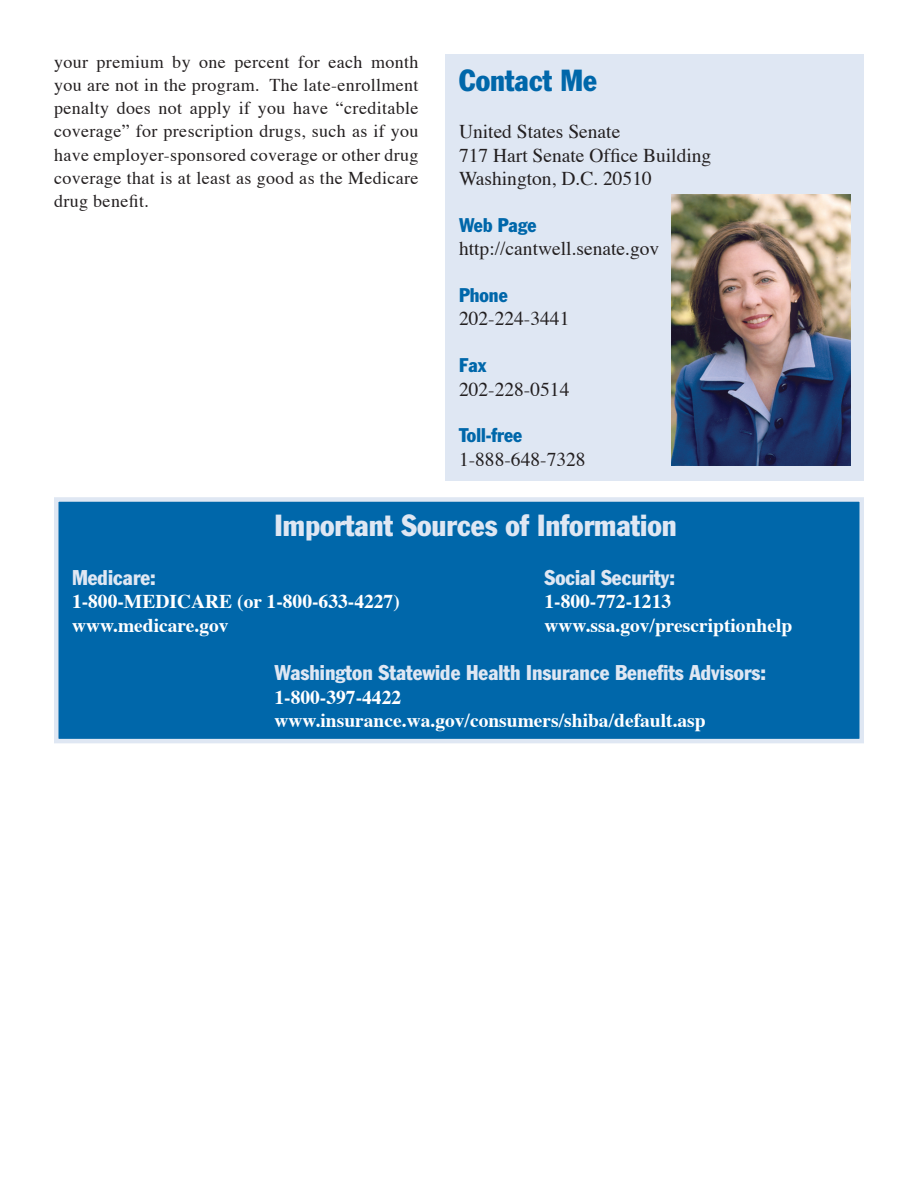
<style>
.page{position:relative;width:918px;height:1188px;background:#fff}
.page>*{position:absolute;margin:0;border:0;box-sizing:border-box;transform-origin:0 0}
.headline{font:condensed 30px "Franklin Gothic Std";color:#dfe7f3}
.headline-2{font:condensed 30px "Franklin Gothic Std";color:#0067aa}
.headline-3{font:condensed 21px "Franklin Gothic Std";color:#dfe7f3}
.headline-4{font:700 19.5px "Times";color:#fff}
.headline-5{font:19.5px "Times";color:#231f20}
.headline-6{font:condensed 19.5px "Franklin Gothic Std";color:#0067aa}
.t1{font:18px/23.2px "Times";letter-spacing:.02em;color:#231f20;text-align:justify}
</style>
<div class="page">
<div style="left:56px;top:500px;width:806px;height:241px;background:#0067aa"></div>
<div style="left:54px;top:497px;width:810px;height:246px;border:4px solid #dfe7f3"></div>
<div style="left:446px;top:54px;width:418px;height:426px;background:#dfe7f3"></div>
<img style="left:671px;top:195px;width:179px;height:270px">
<p class="t1" style="left:54px;top:48px;width:366px">your premium by one percent for each month you are not in the program. The late-enrollment penalty does not apply if you have “creditable coverage” for prescription drugs, such as if you have employer-sponsored coverage or other drug coverage that is at least as good as the Medicare drug benefit.</p>
<p class="headline-2" style="left:459px;top:62px;width:140px">Contact Me</p>
<p class="headline-5" style="left:459px;top:113px;width:163px">United States Senate</p>
<p class="headline-5" style="left:459px;top:137px;width:254px">717 Hart Senate Office Building</p>
<p class="headline-5" style="left:459px;top:160px;width:194px">Washington, D.C. 20510</p>
<p class="headline-6" style="left:459px;top:213px;width:79px">Web Page</p>
<p class="headline-5" style="left:459px;top:230px;width:202px">http://cantwell.senate.gov</p>
<p class="headline-6" style="left:459px;top:283px;width:50px">Phone</p>
<p class="headline-5" style="left:459px;top:301px;width:112px">202-224-3441</p>
<p class="headline-6" style="left:459px;top:353px;width:29px">Fax</p>
<p class="headline-5" style="left:459px;top:371px;width:112px">202-228-0514</p>
<p class="headline-6" style="left:459px;top:424px;width:65px">Toll-free</p>
<p class="headline-5" style="left:459px;top:441px;width:128px">1-888-648-7328</p>
<p class="headline" style="left:274px;top:507px;width:404px">Important Sources of Information</p>
<p class="headline-3" style="left:72px;top:565px;width:85px">Medicare:</p>
<p class="headline-3" style="left:544px;top:565px;width:132px">Social Security:</p>
<p class="headline-4" style="left:72px;top:583px;width:329px">1-800-MEDICARE (or 1-800-633-4227)</p>
<p class="headline-4" style="left:545px;top:583px;width:128px">1-800-772-1213</p>
<p class="headline-4" style="left:72px;top:606px;width:158px">www.medicare.gov</p>
<p class="headline-4" style="left:544px;top:606px;width:249px">www.ssa.gov/prescriptionhelp</p>
<p class="headline-3" style="left:275px;top:660px;width:493px">Washington Statewide Health Insurance Benefits Advisors:</p>
<p class="headline-4" style="left:274px;top:678px;width:128px">1-800-397-4422</p>
<p class="headline-4" style="left:274px;top:702px;width:433px">www.insurance.wa.gov/consumers/shiba/default.asp</p>
</div>
